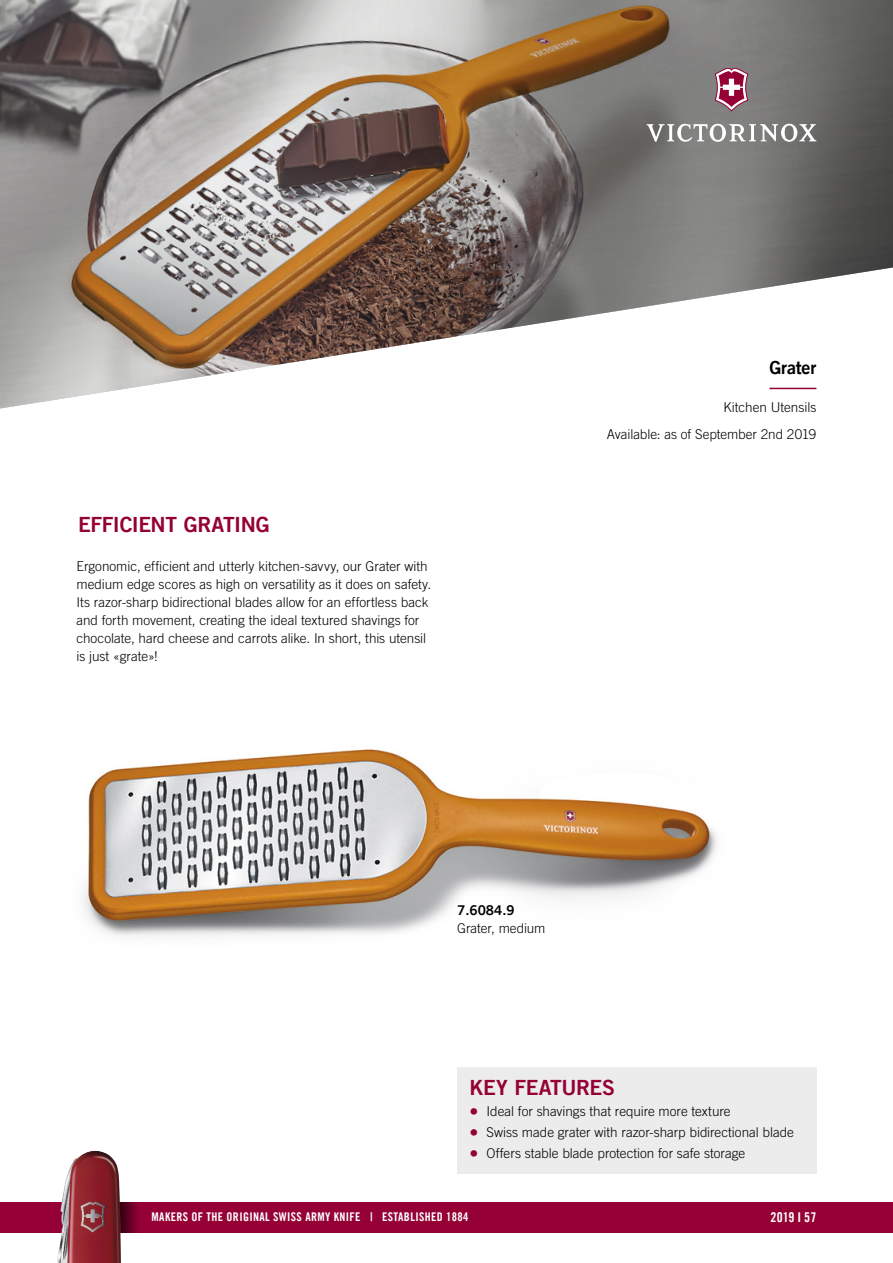
<style>
.page{position:relative;width:893px;height:1263px;background:#fff}
.page>*{position:absolute;margin:0;border:0;box-sizing:border-box;transform-origin:0 0}
.t1{font:21px "Trade Gothic LT Com Bd 2";letter-spacing:-.02em;color:#950035}
.t2{font:18px "Trade Gothic LT Com Bd 2";letter-spacing:-.01em;color:#000}
.t3{font:300 13.5px/18px "Trade Gothic LT Com";color:#000;text-align:right}
.t4{font:13.5px "Trade Gothic LT Com Bd 2";color:#000}
.t5{font:13.5px "Trade Gothic LT Com Bd Cn 20";letter-spacing:.01em;color:#fff}
.t6{font:12px "Trade Gothic LT Com Bd Cn 20";letter-spacing:.03em;color:#fff}
.s1{font-family:"Trade Gothic LT Com Bd 2";font-weight:400;font-size:18px;color:#950035}
</style>
<div class="page">
<div style="left:0;top:1202px;width:893px;height:30px;background:#950035"></div>
<svg style="left:121px;top:1202px;width:17px;height:30px"></svg>
<img style="left:57px;top:1151px;width:64px;height:112px">
<img style="left:83px;top:749px;width:634px;height:188px">
<svg style="left:0;top:0;width:893px;height:408px"></svg>
<svg style="left:647px;top:124px;width:169px;height:18px"></svg>
<svg style="left:715px;top:68px;width:33px;height:43px"></svg>
<div style="left:457px;top:1067px;width:359px;height:106px;background:#ececed"></div>
<hr style="left:769px;top:388px;width:47px;height:1px;background:#950035">
<h1 class="t1" style="left:78px;top:511px;width:193px">EFFICIENT GRATING</h1>
<p class="t3" style="left:77px;top:557px;width:356px;text-align:left">Ergonomic, efficient and utterly kitchen-savvy, our Grater with medium edge scores as high on versatility as it does on safety.<br>Its razor-sharp bidirectional blades allow for an effortless back and forth movement, creating the ideal textured shavings for chocolate, hard cheese and carrots alike. In short, this utensil is just «grate»!</p>
<h2 class="t2" style="left:769px;top:357px;width:48px">Grater</h2>
<p class="t3" style="left:607px;top:393px;width:211px;line-height:27px">Kitchen Utensils<br>Available: as of September 2nd 2019</p>
<p class="t4" style="left:457px;top:901px;width:59px">7.6084.9</p>
<p class="t3" style="left:457px;top:919px;width:90px">Grater, medium</p>
<h1 class="t1" style="left:469px;top:1075px;width:147px">KEY FEATURES</h1>
<p class="t3" style="left:469px;top:1102px;width:263px"><span class="s1">•</span> Ideal for shavings that require more texture</p>
<p class="t3" style="left:469px;top:1123px;width:326px"><span class="s1">•</span> Swiss made grater with razor-sharp bidirectional blade</p>
<p class="t3" style="left:469px;top:1144px;width:277px"><span class="s1">•</span> Offers stable blade protection for safe storage</p>
<p class="t6" style="left:152px;top:1210px;width:318px">MAKERS OF THE ORIGINAL SWISS ARMY KNIFE | ESTABLISHED 1884</p>
<p class="t5" style="left:770px;top:1209px;width:48px">2019 I 57</p>
</div>
